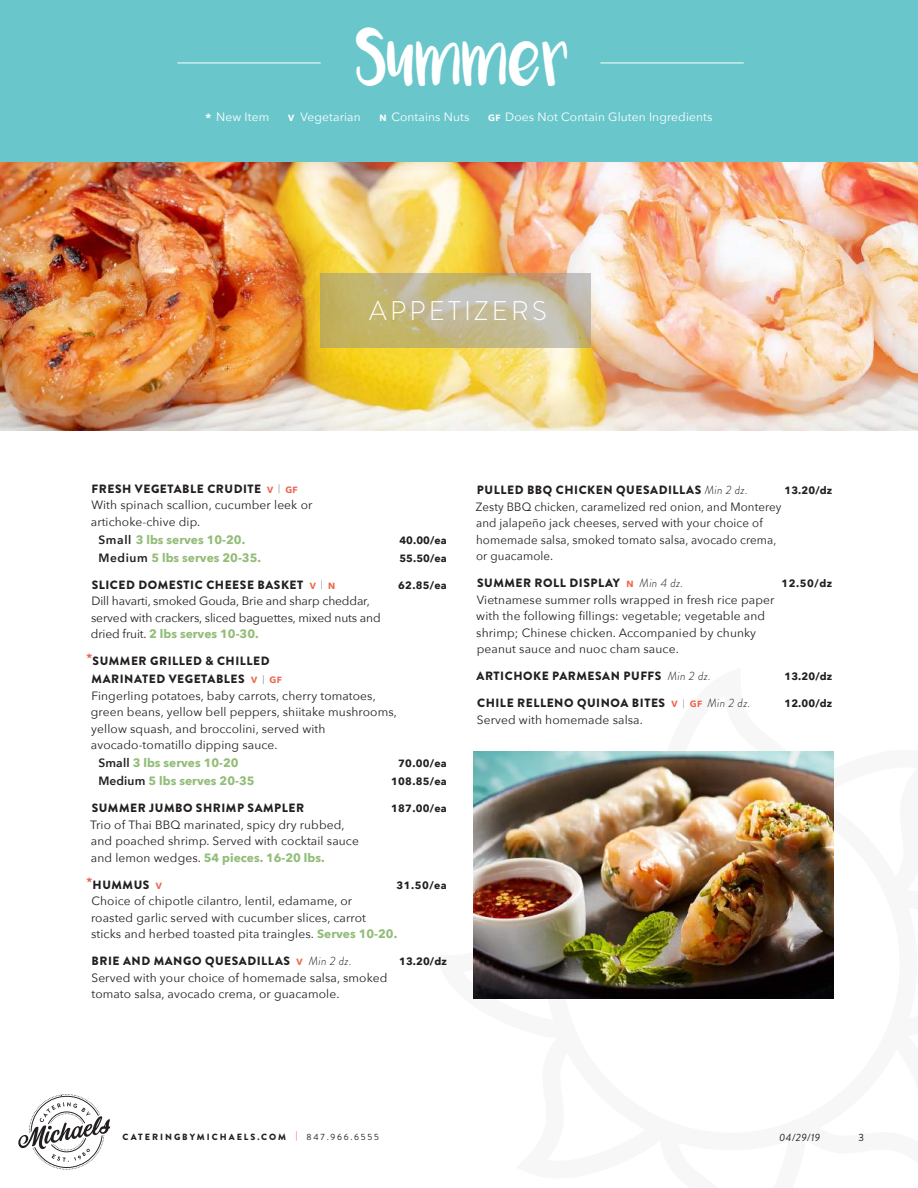
<style>
.page{position:relative;width:918px;height:1188px;background:#fff}
.page>*{position:absolute;margin:0;border:0;box-sizing:border-box;transform-origin:0 0}
.t1{font:43.5px "Luna";color:#fff}
.t2{font:300 27px "Brandon Grotesque";letter-spacing:.12em;color:#fff}
.t3{font:12px/16.5px "Avenir Next";letter-spacing:.01em;color:#231f20}
.t4{font:900 12px/18px "Brandon Grotesque";letter-spacing:.045em;color:#231f20}
.t5{font:12px/16.5px "Avenir Next";letter-spacing:.01em;color:#231f20;scale:.96 1}
.t6{font:12px/16.5px "Avenir Next";letter-spacing:-.01em;color:#231f20}
.t7{font:700 12px "Avenir Next";color:#92bc78}
.t8{font:12px "Avenir Next";letter-spacing:.01em;color:#fff}
.t9{font:700 10.5px "Avenir Next";letter-spacing:.02em;color:#231f20}
.t10{font:italic 10.5px "Brandon Grotesque";color:#231f20}
.t11{font:10.5px "Brandon Grotesque";color:#231f20}
.t12{font:900 9px "Brandon Grotesque";letter-spacing:.22em;color:#231f20}
.s1{font-weight:700}
.s2{font-weight:700;font-size:9px}
.s3{font-family:"Avenir Next";font-weight:700;font-size:9px;color:#ec6750}
.s4{font-family:"Avenir Next";font-weight:400;font-size:9px;color:#808285}
.s5{font-weight:600;color:#231f20}
.s6{font-weight:700;color:#92bc78}
.s7{font-weight:300;font-style:italic}
.s8{color:#ec6750}
.s9{font-weight:400}
</style>
<div class="page">
<svg style="left:18px;top:1094px;width:92px;height:76px"></svg>
<div style="left:0;top:0;width:918px;height:166px;background:#69c7cc"></div>
<hr style="left:178px;top:63px;width:143px;height:1px;background:#fff">
<hr style="left:600px;top:63px;width:144px;height:1px;background:#fff">
<img style="left:0;top:162px;width:918px;height:269px">
<svg style="left:321px;top:273px;width:270px;height:75px;background:#c3b788"></svg>
<img style="left:473px;top:752px;width:361px;height:247px">
<h1 class="t1" style="left:356px;top:46px;width:216px">SUMMER</h1>
<p class="t8" style="left:205px;top:107px;width:65px"><span class="s1">*</span> New Item</p>
<p class="t8" style="left:288px;top:107px;width:74px"><span class="s2">V</span> Vegetarian</p>
<p class="t8" style="left:380px;top:107px;width:91px"><span class="s2">N</span> Contains Nuts</p>
<p class="t8" style="left:488px;top:107px;width:226px"><span class="s2">GF</span> Does Not Contain Gluten Ingredients</p>
<h2 class="t2" style="left:386px;top:279px;width:133px">DESSERT</h2>
<h2 class="t2" style="left:369px;top:292px;width:179px">APPETIZERS</h2>
<p class="t4" style="left:92px;top:480px;width:208px">FRESH VEGETABLE CRUDITE <span class="s3">V</span> <span class="s4">|</span> <span class="s3">GF</span></p>
<p class="t3" style="left:91px;top:496px;width:223px">With spinach scallion, cucumber leek or artichoke-chive dip.</p>
<p class="t7" style="left:99px;top:529px;width:148px"><span class="s5">Small</span> 3 lbs serves 10-20.</p>
<p class="t9" style="left:399px;top:531px;width:49px">40.00/ea</p>
<p class="t7" style="left:98px;top:547px;width:164px"><span class="s5">Medium</span> 5 lbs serves 20-35.</p>
<p class="t9" style="left:399px;top:549px;width:49px">55.50/ea</p>
<p class="t4" style="left:92px;top:576px;width:245px">SLICED DOMESTIC CHEESE BASKET <span class="s3">V</span> <span class="s4">|</span> <span class="s3">N</span></p>
<p class="t9" style="left:398px;top:576px;width:50px">62.85/ea</p>
<p class="t6" style="left:91px;top:592px;width:291px">Dill havarti, smoked Gouda, Brie and sharp cheddar, served with crackers, sliced baguettes, mixed nuts and dried fruit. <span class="s6">2 lbs serves 10-30.</span></p>
<p class="t4" style="left:92px;top:652px;width:192px;text-indent:-5px"><sup>*</sup>SUMMER GRILLED &amp; CHILLED<br>MARINATED VEGETABLES <span class="s3">V</span> <span class="s4">|</span> <span class="s3">GF</span></p>
<p class="t3" style="left:91px;top:687px;width:308px">Fingerling potatoes, baby carrots, cherry tomatoes, green beans, yellow bell peppers, shiitake mushrooms, yellow squash, and broccolini, served with avocado-tomatillo dipping sauce.</p>
<p class="t7" style="left:99px;top:752px;width:142px"><span class="s5">Small</span> 3 lbs serves 10-20</p>
<p class="t9" style="left:398px;top:754px;width:50px">70.00/ea</p>
<p class="t7" style="left:98px;top:770px;width:158px"><span class="s5">Medium</span> 5 lbs serves 20-35</p>
<p class="t9" style="left:391px;top:772px;width:57px">108.85/ea</p>
<p class="t4" style="left:92px;top:799px;width:214px">SUMMER JUMBO SHRIMP SAMPLER</p>
<p class="t9" style="left:391px;top:799px;width:57px">187.00/ea</p>
<p class="t3" style="left:90px;top:816px;width:270px">Trio of Thai BBQ marinated, spicy dry rubbed, and poached shrimp. Served with cocktail sauce and lemon wedges. <span class="s6">54 pieces. 16-20 lbs.</span></p>
<p class="t4" style="left:86px;top:876px;width:77px"><sup>*</sup>HUMMUS <span class="s3">V</span></p>
<p class="t9" style="left:396px;top:876px;width:52px">31.50/ea</p>
<p class="t3" style="left:91px;top:892px;width:308px">Choice of chipotle cilantro, lentil, edamame, or<br>roasted garlic served with cucumber slices, carrot sticks and herbed toasted pita traingles. <span class="s6">Serves 10-20.</span></p>
<p class="t4" style="left:92px;top:952px;width:262px">BRIE AND MANGO QUESADILLAS <span class="s3">V</span> <span class="s7">Min 2 dz.</span></p>
<p class="t9" style="left:399px;top:952px;width:49px">13.20/dz</p>
<p class="t3" style="left:91px;top:969px;width:297px">Served with your choice of homemade salsa, smoked tomato salsa, avocado crema, or guacamole.</p>
<p class="t4" style="left:477px;top:481px;width:272px">PULLED BBQ CHICKEN QUESADILLAS <span class="s7">Min 2 dz.</span></p>
<p class="t9" style="left:785px;top:481px;width:49px">13.20/dz</p>
<p class="t5" style="left:476px;top:498px;width:320px">Zesty BBQ chicken, caramelized red onion, and Monterey and jalapeño jack cheeses, served with your choice of homemade salsa, smoked tomato salsa, avocado crema, or guacamole.</p>
<p class="t4" style="left:477px;top:574px;width:208px">SUMMER ROLL DISPLAY <span class="s3">N</span> <span class="s7">Min 4 dz.</span></p>
<p class="t9" style="left:782px;top:574px;width:52px">12.50/dz</p>
<p class="t3" style="left:476px;top:591px;width:300px">Vietnamese summer rolls wrapped in fresh rice paper with the following fillings: vegetable; vegetable and shrimp; Chinese chicken. Accompanied by chunky peanut sauce and nuoc cham sauce.</p>
<p class="t4" style="left:477px;top:667px;width:236px">ARTICHOKE PARMESAN PUFFS <span class="s7">Min 2 dz.</span></p>
<p class="t9" style="left:785px;top:667px;width:49px">13.20/dz</p>
<p class="t4" style="left:477px;top:694px;width:275px">CHILE RELLENO QUINOA BITES <span class="s3">V</span> <span class="s4">|</span> <span class="s3">GF</span> <span class="s7">Min 2 dz.</span></p>
<p class="t9" style="left:785px;top:694px;width:49px">12.00/dz</p>
<p class="t3" style="left:477px;top:711px;width:168px">Served with homemade salsa.</p>
<p class="t12" style="left:123px;top:1130px;width:258px">CATERINGBYMICHAELS.COM <span class="s8">|</span> <span class="s9">847.966.6555</span></p>
<p class="t10" style="left:779px;top:1130px;width:43px">04/29/19</p>
<p class="t11" style="left:858px;top:1130px;width:7px">3</p>
</div>
